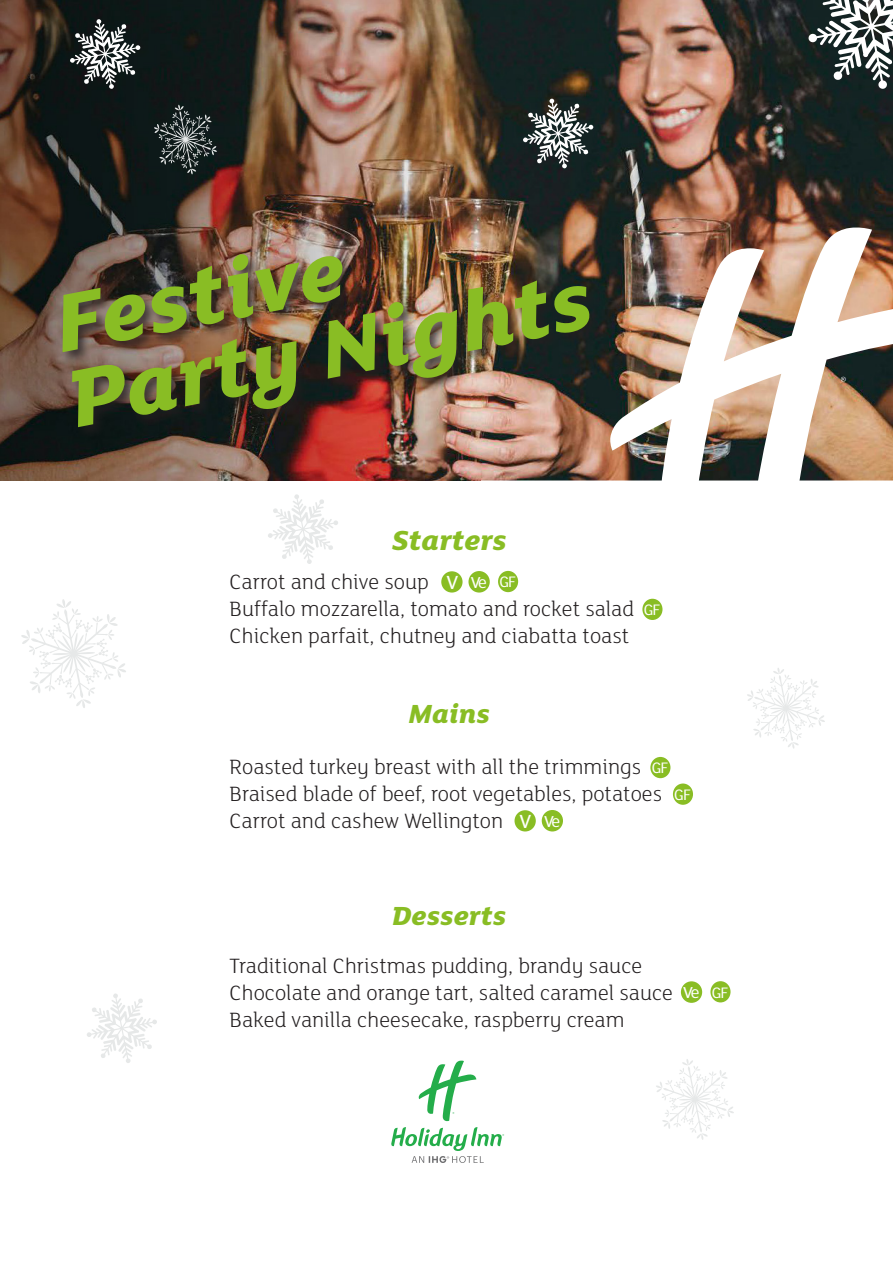
<style>
.page{position:relative;width:893px;height:1263px;background:#fff}
.page>*{position:absolute;margin:0;border:0;box-sizing:border-box;transform-origin:0 0}
.t1{font:italic 800 88.5px "FS Lola";color:#89bd24}
.t2{font:italic 800 30px "FS Lola";color:#89bd24}
.t3{font:italic 800 28.5px "FS Lola";color:#89bd24}
.t4{font:27px "FS Lola";color:#fff}
.t5{font:300 22.5px/27px "FS Lola";color:#231f20}
.t6{font:22.5px "FS Lola";color:#fff}
.t7{font:16.5px "FS Lola";letter-spacing:-.06em;color:#fff}
.s1{font-size:18px}
</style>
<div class="page">
<img style="left:480px;top:0;width:413px;height:480px">
<img style="left:0;top:0;width:480px;height:480px">
<svg style="left:391px;top:1060px;width:113px;height:103px"></svg>
<img style="left:610px;top:227px;width:283px;height:254px">
<svg style="left:841px;top:377px;width:5px;height:5px"></svg>
<svg style="left:747px;top:668px;width:78px;height:81px"></svg>
<svg style="left:21px;top:599px;width:105px;height:109px"></svg>
<svg style="left:656px;top:1059px;width:78px;height:81px"></svg>
<svg style="left:154px;top:105px;width:63px;height:69px;background:#323c3c"></svg>
<svg style="left:87px;top:993px;width:70px;height:70px"></svg>
<svg style="left:523px;top:98px;width:70px;height:71px"></svg>
<svg style="left:70px;top:19px;width:71px;height:70px"></svg>
<svg style="left:268px;top:494px;width:70px;height:70px"></svg>
<svg style="left:808px;top:0;width:85px;height:89px"></svg>
<div style="left:60px;top:252px;width:543px;height:189px;background:#231f20;opacity:.75"></div>
<div style="left:441px;top:571px;width:22px;height:21px;background:#89bd24;border-radius:50%"></div>
<div style="left:468px;top:571px;width:22px;height:21px;background:#89bd24;border-radius:50%"></div>
<div style="left:498px;top:571px;width:20px;height:21px;background:#89bd24;border-radius:50%"></div>
<div style="left:642px;top:599px;width:20px;height:21px;background:#89bd24;border-radius:50%"></div>
<div style="left:650px;top:757px;width:20px;height:21px;background:#89bd24;border-radius:50%"></div>
<div style="left:673px;top:783px;width:20px;height:22px;background:#89bd24;border-radius:50%"></div>
<div style="left:514px;top:810px;width:22px;height:21px;background:#89bd24;border-radius:50%"></div>
<div style="left:542px;top:810px;width:21px;height:21px;background:#89bd24;border-radius:50%"></div>
<div style="left:681px;top:981px;width:21px;height:22px;background:#89bd24;border-radius:50%"></div>
<div style="left:710px;top:981px;width:20px;height:21px;background:#89bd24;border-radius:50%"></div>
<p class="t1" style="left:44px;top:265px;width:296px;rotate:-11deg">Festive</p>
<p class="t1" style="left:58px;top:340px;width:532px;rotate:-11deg">Party Nights</p>
<p class="t2" style="left:392px;top:520px;width:117px">Starters</p>
<p class="t5" style="left:230px;top:567px;width:201px">Carrot and chive soup</p>
<p class="t5" style="left:230px;top:594px;width:406px">Buffalo mozzarella, tomato and rocket salad</p>
<p class="t5" style="left:230px;top:621px;width:401px">Chicken parfait, chutney and ciabatta toast</p>
<p class="t4" style="left:446px;top:562px;width:13px">v</p>
<p class="t6" style="left:471px;top:566px;width:18px">v<span class="s1">e</span></p>
<p class="t7" style="left:499px;top:571px;width:18px">GF</p>
<p class="t7" style="left:644px;top:599px;width:18px">GF</p>
<p class="t3" style="left:409px;top:694px;width:83px">Mains</p>
<p class="t5" style="left:230px;top:752px;width:413px">Roasted turkey breast with all the trimmings</p>
<p class="t5" style="left:230px;top:779px;width:434px">Braised blade of beef, root vegetables, potatoes<br>Carrot and cashew Wellington</p>
<p class="t7" style="left:652px;top:757px;width:18px">GF</p>
<p class="t7" style="left:674px;top:784px;width:18px">GF</p>
<p class="t4" style="left:520px;top:801px;width:13px">v</p>
<p class="t6" style="left:544px;top:805px;width:18px">v<span class="s1">e</span></p>
<p class="t3" style="left:392px;top:896px;width:115px">Desserts</p>
<p class="t5" style="left:230px;top:951px;width:414px">Traditional Christmas pudding, brandy sauce</p>
<p class="t5" style="left:230px;top:978px;width:445px">Chocolate and orange tart, salted caramel sauce</p>
<p class="t5" style="left:230px;top:1005px;width:396px">Baked vanilla cheesecake, raspberry cream</p>
<p class="t6" style="left:683px;top:976px;width:18px">v<span class="s1">e</span></p>
<p class="t7" style="left:712px;top:981px;width:18px">GF</p>
</div>
